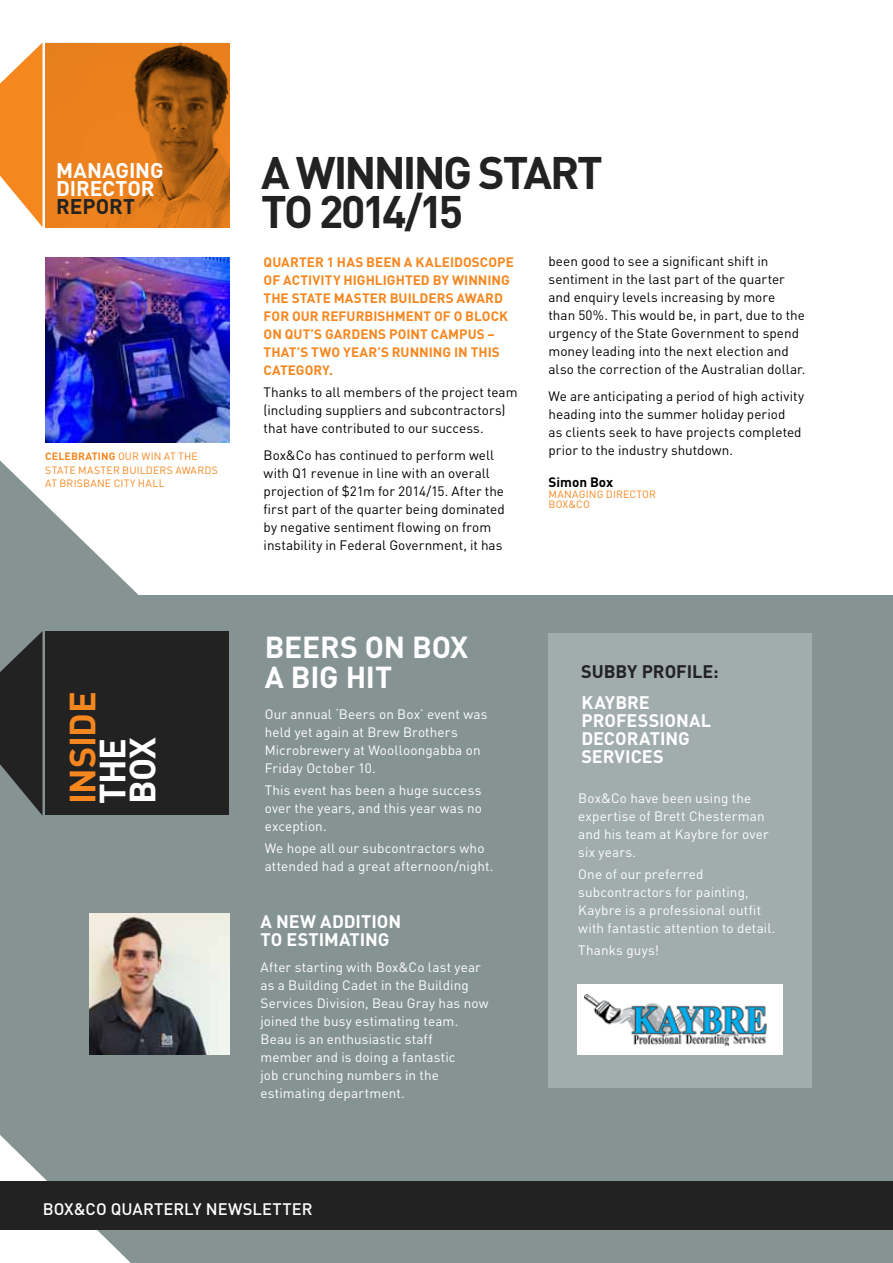
<style>
.page{position:relative;width:893px;height:1263px;background:#fff}
.page>*{position:absolute;margin:0;border:0;box-sizing:border-box;transform-origin:0 0}
.t1{font:700 45px/39px "DIN";letter-spacing:-.06em;color:#222223}
.t2{font:700 36px "DIN";letter-spacing:-.01em;color:#f6871f}
.t3{font:700 36px/30px "DIN";letter-spacing:-.01em;color:#fff}
.t4{font:700 30px/29.7px "DIN";letter-spacing:-.005em;color:#fff}
.t5{font:700 21px/18px "DIN";letter-spacing:-.005em;color:#fff}
.t6{font:700 21px "DIN";color:#222223}
.t7{font:700 18px/18px "DIN";color:#fff}
.t8{font:700 18px "DIN";letter-spacing:-.005em;color:#222223}
.t9{font:500 16.5px "DIN";letter-spacing:.015em;color:#fff}
.t10{font:13.5px/18px "DIN";color:#000}
.t11{font:13.5px/18px "DIN";letter-spacing:.01em;color:#fff}
.t12{font:700 13.5px/18px "DIN";letter-spacing:.005em;color:#f6871f}
.t13{font:700 13.5px "DIN";color:#000}
.t14{font:10.5px/13.5px "DIN";letter-spacing:.015em;color:#f6871f}
.s1{font-weight:700}
</style>
<div class="page">
<div style="left:138px;top:595px;width:755px;height:668px;background:#859493"></div>
<div style="left:549px;top:634px;width:263px;height:454px;background:#a1acac"></div>
<svg style="left:0;top:460px;width:138px;height:803px;fill:#859493"></svg>
<svg style="left:45px;top:43px;width:184px;height:184px;fill:#e9801d"></svg>
<div style="left:45px;top:631px;width:183px;height:184px;background:#222223"></div>
<img style="left:89px;top:913px;width:141px;height:141px">
<svg style="left:0;top:1135px;width:131px;height:128px"></svg>
<div style="left:0;top:1181px;width:893px;height:49px;background:#222223"></div>
<svg style="left:0;top:43px;width:43px;height:184px"></svg>
<svg style="left:0;top:631px;width:43px;height:185px"></svg>
<div style="left:577px;top:984px;width:205px;height:70px;background:#fff"></div>
<img style="left:584px;top:994px;width:183px;height:51px">
<img style="left:45px;top:258px;width:185px;height:185px">
<h3 class="t5" style="left:56px;top:160px;width:109px">MANAGING<br>DIRECTOR</h3>
<h3 class="t6" style="left:56px;top:192px;width:80px">REPORT</h3>
<p class="t14" style="left:45px;top:449px;width:152px"><span class="s1">CELEBRATING</span> our wi n at the<br>State</p>
<p class="t14" style="left:78px;top:463px;width:17px">Maste</p>
<p class="t14" style="left:113px;top:463px;width:30px">r Builde</p>
<p class="t14" style="left:160px;top:463px;width:52px">rs Awards</p>
<p class="t14" style="left:45px;top:476px;width:35px">at Brisba</p>
<p class="t14" style="left:97px;top:476px;width:49px">ne City Hall</p>
<h2 class="t2" style="left:59px;top:804px;width:114px;rotate:-90deg">INSIDE</h2>
<h2 class="t3" style="left:96px;top:804px;width:69px;rotate:-90deg">THE<br>BOX</h2>
<h1 class="t1" style="left:261px;top:152px;width:343px">A WINNING START<br>TO 2014/15</h1>
<p class="t12" style="left:264px;top:252px;width:252px">QUARTER 1 HAS BEEN A KALEIDOSCOPE<br>OF ACTIVITY HIGHLIGHTED BY WINNING<br>THE STATE MASTER BUILDERS AWARD<br>FOR OUR REFURBISHMENT OF O BLOCK<br>ON QUT</p>
<p class="t12" style="left:264px;top:324px;width:238px;text-indent:47px">’S GARDENS POINT CAMPUS –<br>THAT’S TWO YEAR’S RUNNING IN THIS<br>CATEGORY.</p>
<p class="t10" style="left:264px;top:383px;width:255px">Thanks to all members of the project team (including suppliers and subcontractors) that have contributed to our success.</p>
<p class="t10" style="left:264px;top:445px;width:243px">Box&amp;Co has continued to perform well with Q1 revenue in line with an overall projection of $21m for 2014/15. After the first part of the quarter being dominated by negative sentiment flowing on from instability in Federal Government, it has</p>
<p class="t10" style="left:548px;top:252px;width:258px">been good to see a significant shift in sentiment in the last part of the quarter and enquiry levels increasing by more than 50%. This would be, in part, due to the urgency of the State Government to spend money leading into the next election and also the correction of the Australian dollar.</p>
<p class="t10" style="left:548px;top:387px;width:257px">We are anticipating a period of high activity heading into the summer holiday period<br>as clients seek to have projects completed prior to the industry shutdown.</p>
<p class="t13" style="left:548px;top:474px;width:66px">SIMON BOX</p>
<p class="t14" style="left:549px;top:487px;width:82px">Managi ng Di recto</p>
<p class="t14" style="left:649px;top:487px;width:8px">r</p>
<p class="t14" style="left:548px;top:498px;width:41px">Box&amp;Co</p>
<h3 class="t4" style="left:265px;top:631px;width:205px">BEERS ON BOX<br>A BIG HIT</h3>
<p class="t11" style="left:265px;top:704px;width:224px">Our annual ‘Beers on Box’ event was held yet again at Brew Brothers<br>Microbrewery at Woolloongabba on<br>Friday October 10.</p>
<p class="t11" style="left:265px;top:781px;width:219px;text-align:justify">This event has been a huge success over the years, and this year was no exception.</p>
<p class="t11" style="left:265px;top:839px;width:230px">We hope all our subcontractors who attended had a great afternoon/night.</p>
<h3 class="t7" style="left:260px;top:911px;width:142px">A NEW ADDITION<br>TO ESTIMATING</h3>
<p class="t11" style="left:260px;top:958px;width:230px">After starting with Box&amp;Co last year as a Building Cadet in the Building<br>Services Division, Beau Gray has now joined the busy estimating team.<br>Beau is an enthusiastic staff<br>member and is doing a fantastic<br>job crunching numbers in the estimating department.</p>
<h3 class="t8" style="left:581px;top:660px;width:139px">SUBBY PROFILE:</h3>
<h3 class="t7" style="left:581px;top:693px;width:131px">KAYBRE<br>PROFESSIONAL<br>DECORATING<br>SERVICES</h3>
<p class="t11" style="left:578px;top:789px;width:192px">Box&amp;Co have been using the expertise of Brett Chesterman and his team at Kaybre for over six years.</p>
<p class="t11" style="left:578px;top:865px;width:199px">One of our preferred subcontractors for painting,<br>Kaybre is a professional outfit with fantastic attention to detail.</p>
<p class="t11" style="left:578px;top:941px;width:82px">Thanks guys!</p>
<p class="t9" style="left:43px;top:1198px;width:271px">BOX&amp;CO QUARTERLY NEWSLETTER</p>
</div>
